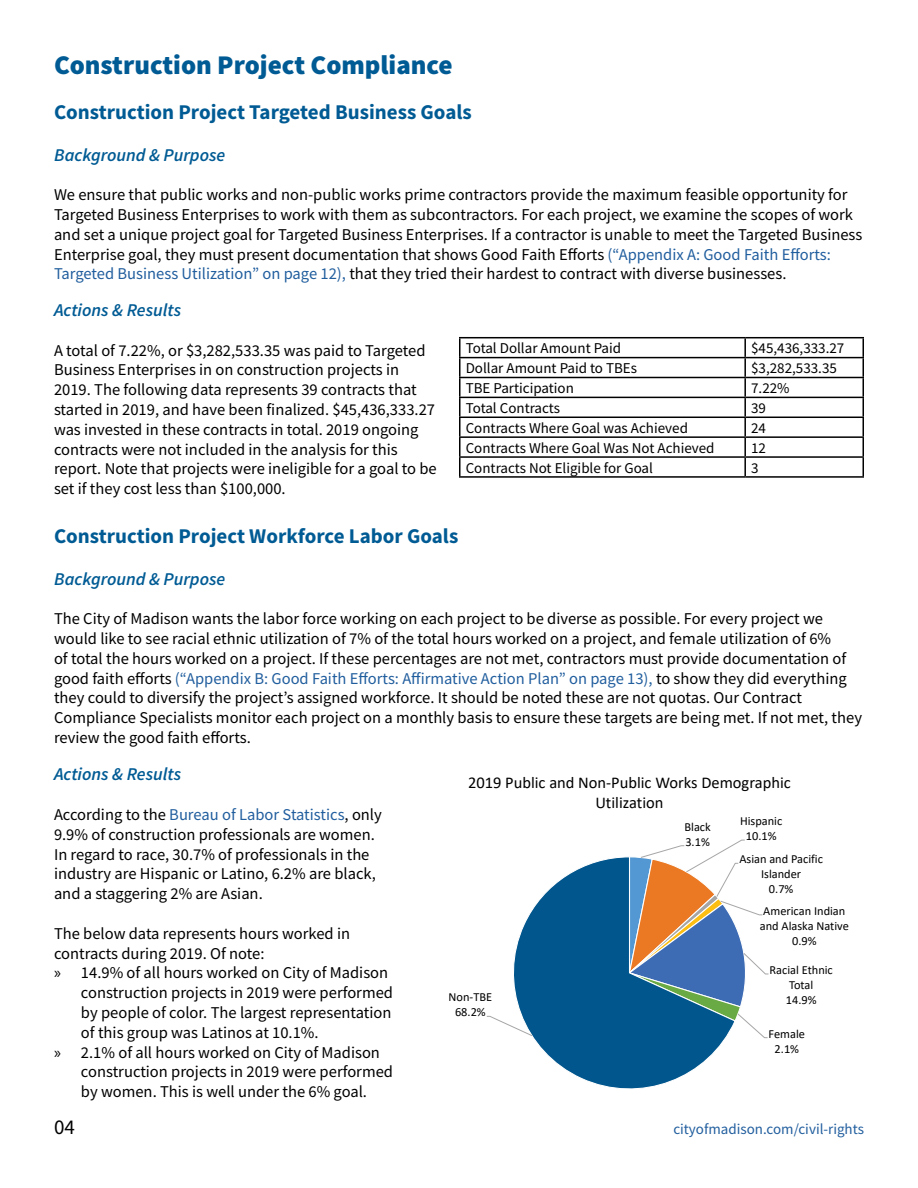
<style>
.page{position:relative;width:918px;height:1188px;background:#fff}
.page>*{position:absolute;margin:0;border:0;box-sizing:border-box;transform-origin:0 0}
.t1{font:900 27px "Source Sans Pro";color:#005b94}
.t2{font:700 21px "Source Sans Pro";color:#005b94}
.t3{font:21px "Source Sans Pro";color:#000}
.t4{font:italic 600 18px "Source Sans Pro";color:#005b94}
.t5{font:16.5px/19.8px "Source Sans Pro";color:#000}
.t6{font:16.5px/20.2px "Calibri";color:#000;text-align:center}
.t7{font:15px "Source Sans Pro";color:#000}
.t8{font:15px "Source Sans Pro";color:#215e9e}
.t9{font:12.3px/15.1px "Calibri";color:#000;text-align:center}
.s1{color:#215e9e}
.s2{font-family:"Myriad Pro"}
</style>
<div class="page">
<hr style="left:459px;top:337px;width:286px;height:1px;background:#000">
<hr style="left:745px;top:337px;width:119px;height:1px;background:#000">
<hr style="left:459px;top:357px;width:286px;height:1px;background:#000">
<hr style="left:745px;top:357px;width:119px;height:1px;background:#000">
<hr style="left:459px;top:377px;width:286px;height:1px;background:#000">
<hr style="left:745px;top:377px;width:119px;height:1px;background:#000">
<hr style="left:459px;top:397px;width:286px;height:1px;background:#000">
<hr style="left:745px;top:397px;width:119px;height:1px;background:#000">
<hr style="left:459px;top:417px;width:286px;height:1px;background:#000">
<hr style="left:745px;top:417px;width:119px;height:1px;background:#000">
<hr style="left:459px;top:436px;width:286px;height:2px;background:#000">
<hr style="left:745px;top:436px;width:119px;height:2px;background:#000">
<hr style="left:459px;top:456px;width:286px;height:2px;background:#000">
<svg style="left:459px;top:338px;width:1px;height:138px"></svg>
<hr style="left:745px;top:456px;width:119px;height:2px;background:#000">
<svg style="left:744px;top:338px;width:2px;height:138px"></svg>
<svg style="left:862px;top:338px;width:2px;height:138px"></svg>
<hr style="left:459px;top:476px;width:286px;height:2px;background:#000">
<hr style="left:745px;top:476px;width:119px;height:2px;background:#000">
<svg style="left:513px;top:863px;width:212px;height:226px"></svg>
<svg style="left:594px;top:840px;width:175px;height:198px"></svg>
<svg style="left:486px;top:1016px;width:47px;height:20px"></svg>
<h1 class="t1" style="left:54px;top:47px;width:400px">Construction Project Compliance</h1>
<p class="t2" style="left:54px;top:98px;width:419px">Construction Project Targeted Business Goals</p>
<p class="t4" style="left:54px;top:143px;width:173px">Background &amp; Purpose</p>
<p class="t5" style="left:54px;top:185px;width:810px">We ensure that public works and non-public works prime contractors provide the maximum feasible opportunity for Targeted Business Enterprises to work with them as subcontractors. For each project, we examine the scopes of work and set a unique project goal for Targeted Business Enterprises. If a contractor is unable to meet the Targeted Business Enterprise goal, they must present documentation that shows Good Faith Efforts <span class="s1">(“Appendix A: Good Faith Efforts:<br>Targeted Business Utilization” on page 12),</span> that they tried their hardest to contract with diverse businesses.</p>
<p class="t4" style="left:54px;top:298px;width:129px">Actions &amp; Results</p>
<p class="t5" style="left:54px;top:340px;width:384px">A total of 7.22%, or $3,282,533.35 was paid to Targeted Business Enterprises in on construction projects in 2019. The following data represents 39 contracts that started in 2019, and have been finalized. $45,436,333.27 was invested in these contracts in total. 2019 ongoing contracts were not included in the analysis for this report. Note that projects were ineligible for a goal to be set if they cost less than $100,000.</p>
<p class="t2" style="left:54px;top:522px;width:406px">Construction Project Workforce Labor Goals</p>
<p class="t4" style="left:54px;top:567px;width:173px">Background &amp; Purpose</p>
<p class="t5" style="left:54px;top:609px;width:810px">The City of Madison wants the labor force working on each project to be diverse as possible. For every project we would like to see racial ethnic utilization of 7% of the total hours worked on a project, and female utilization of 6%<br>of total the hours worked on a project. If these percentages are not met, contractors must provide documentation of good faith efforts <span class="s1">(“Appendix B: Good Faith Efforts: Affirmative Action Plan” on page 13),</span> to show they did everything they could to diversify the project’s assigned workforce. It should be noted these are not quotas. Our Contract Compliance Specialists monitor each project on a monthly basis to ensure these targets are being met. If not met, they review the good faith efforts.</p>
<p class="t7" style="left:466px;top:339px;width:157px">Total Dollar Amount Paid</p>
<p class="t7" style="left:751px;top:339px;width:95px">$45,436,333.27</p>
<p class="t7" style="left:466px;top:359px;width:173px">Dollar Amount Paid to TBEs</p>
<p class="t7" style="left:751px;top:359px;width:87px">$3,282,533.35</p>
<p class="t7" style="left:466px;top:379px;width:110px">TBE Participation</p>
<p class="t7" style="left:751px;top:379px;width:40px">7.22%</p>
<p class="t7" style="left:466px;top:398px;width:96px">Total Contracts</p>
<p class="t7" style="left:751px;top:398px;width:16px">39</p>
<p class="t7" style="left:466px;top:418px;width:224px">Contracts Where Goal was Achieved</p>
<p class="t7" style="left:751px;top:418px;width:16px">24</p>
<p class="t7" style="left:466px;top:438px;width:250px">Contracts Where Goal Was Not Achieved</p>
<p class="t7" style="left:751px;top:438px;width:16px">12</p>
<p class="t7" style="left:466px;top:458px;width:189px">Contracts Not Eligible for Goal</p>
<p class="t7" style="left:751px;top:458px;width:9px">3</p>
<p class="t4" style="left:54px;top:763px;width:129px">Actions &amp; Results</p>
<p class="t5" style="left:54px;top:804px;width:329px">According to the <span class="s1">Bureau of Labor Statistics</span>, only 9.9% of construction professionals are women.<br>In regard to race, 30.7% of professionals in the industry are Hispanic or Latino, 6.2% are black, and a staggering 2% are Asian.</p>
<p class="t5" style="left:54px;top:923px;width:298px">The below data represents hours worked in</p>
<p class="t5" style="left:54px;top:943px;width:212px">contracts during 2019. Of note:</p>
<p class="t5" style="left:54px;top:963px;width:336px"><span class="s2">»</span> 14.9% of all hours worked on City of Madison</p>
<p class="t5" style="left:81px;top:983px;width:314px">construction projects in 2019 were performed</p>
<p class="t5" style="left:81px;top:1002px;width:312px">by people of color. The largest representation</p>
<p class="t5" style="left:81px;top:1022px;width:239px">of this group was Latinos at 10.1%.</p>
<p class="t5" style="left:54px;top:1042px;width:328px"><span class="s2">»</span> 2.1% of all hours worked on City of Madison</p>
<p class="t5" style="left:81px;top:1062px;width:314px">construction projects in 2019 were performed</p>
<p class="t5" style="left:81px;top:1082px;width:288px">by women. This is well under the 6% goal.</p>
<p class="t6" style="left:468px;top:772px;width:324px">2019 Public and Non-Public Works Demographic<br>Utilization</p>
<p class="t9" style="left:449px;top:989px;width:45px">Non-TBE<br>68.2%</p>
<p class="t9" style="left:684px;top:819px;width:28px;text-align:left">Black<br>3.1%</p>
<p class="t9" style="left:740px;top:813px;width:44px">Hispanic<br>10.1%</p>
<p class="t9" style="left:739px;top:851px;width:85px">Asian and Pacific<br>Islander<br>0.7%</p>
<p class="t9" style="left:760px;top:903px;width:91px">American Indian and Alaska Native<br>0.9%</p>
<p class="t9" style="left:770px;top:962px;width:65px">Racial Ethnic<br>Total<br>14.9%</p>
<p class="t9" style="left:769px;top:1026px;width:38px">Female<br>2.1%</p>
<p class="t3" style="left:54px;top:1114px;width:22px">04</p>
<p class="t8" style="left:673px;top:1119px;width:192px">cityofmadison.com/civil-rights</p>
</div>
